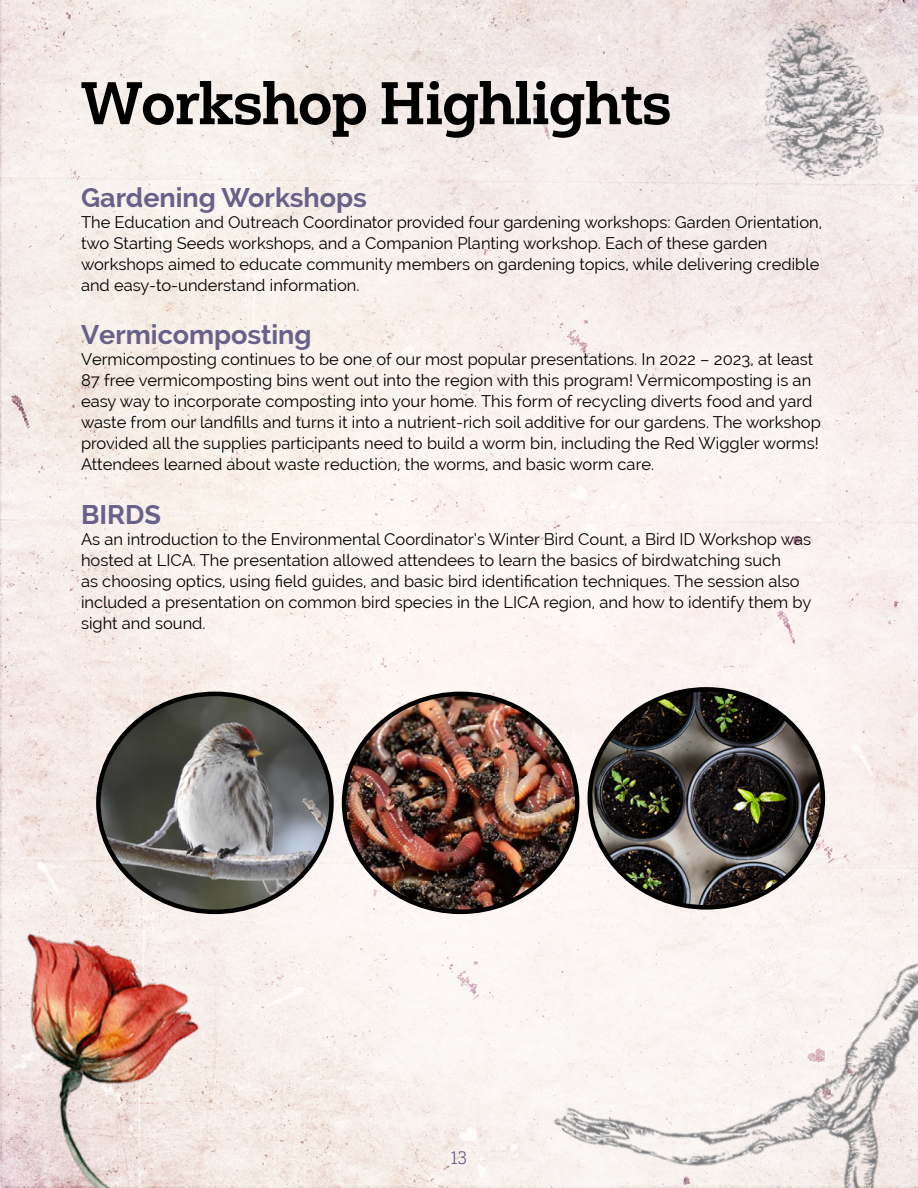
<style>
.page{position:relative;width:918px;height:1188px;background:#fff}
.page>*{position:absolute;margin:0;border:0;box-sizing:border-box;transform-origin:0 0}
.t1{font:60px "Yorkten Slab Nor Bol";letter-spacing:-.03em;color:#000}
.t2{font:700 27px "Raleway";color:#68618a}
.t3{font:18px "Yorkten Slab Nor Boo";color:#68618a}
.t4{font:16.5px/21px "Raleway";color:#000}
</style>
<div class="page">
<img style="left:0;top:0;width:918px;height:1188px">
<img style="left:98px;top:694px;width:233px;height:218px">
<img style="left:590px;top:689px;width:233px;height:104px">
<img style="left:344px;top:694px;width:233px;height:218px">
<img style="left:553px;top:793px;width:365px;height:395px">
<img style="left:765px;top:22px;width:119px;height:157px">
<img style="left:0;top:886px;width:300px;height:302px">
<h1 class="t1" style="left:81px;top:67px;width:593px">Workshop Highlights</h1>
<h2 class="t2" style="left:81px;top:182px;width:288px">Gardening Workshops</h2>
<p class="t4" style="left:81px;top:211px;width:743px">The Education and Outreach Coordinator provided four gardening workshops: Garden Orientation, two Starting Seeds workshops, and a Companion Planting workshop. Each of these garden workshops aimed to educate community members on gardening topics, while delivering credible and easy-to-understand information.</p>
<h2 class="t2" style="left:81px;top:319px;width:232px">Vermicomposting</h2>
<p class="t4" style="left:81px;top:349px;width:741px">Vermicomposting continues to be one of our most popular presentations. In 2022 – 2023, at least 87 free vermicomposting bins went out into the region with this program! Vermicomposting is an easy way to incorporate composting into your home. This form of recycling diverts food and yard waste from our landfills and turns it into a nutrient-rich soil additive for our gardens. The workshop provided all the supplies participants need to build a worm bin, including the Red Wiggler worms!<br>Attendees learned about waste reduction, the worms, and basic worm care.</p>
<h2 class="t2" style="left:81px;top:499px;width:82px">BIRDS</h2>
<p class="t4" style="left:81px;top:528px;width:732px">As an introduction to the Environmental Coordinator’s Winter Bird Count, a Bird ID Workshop was hosted at LICA. The presentation allowed attendees to learn the basics of birdwatching such<br>as choosing optics, using field guides, and basic bird identification techniques. The session also included a presentation on common bird species in the LICA region, and how to identify them by sight and sound.</p>
<p class="t3" style="left:451px;top:1148px;width:18px">13</p>
</div>
